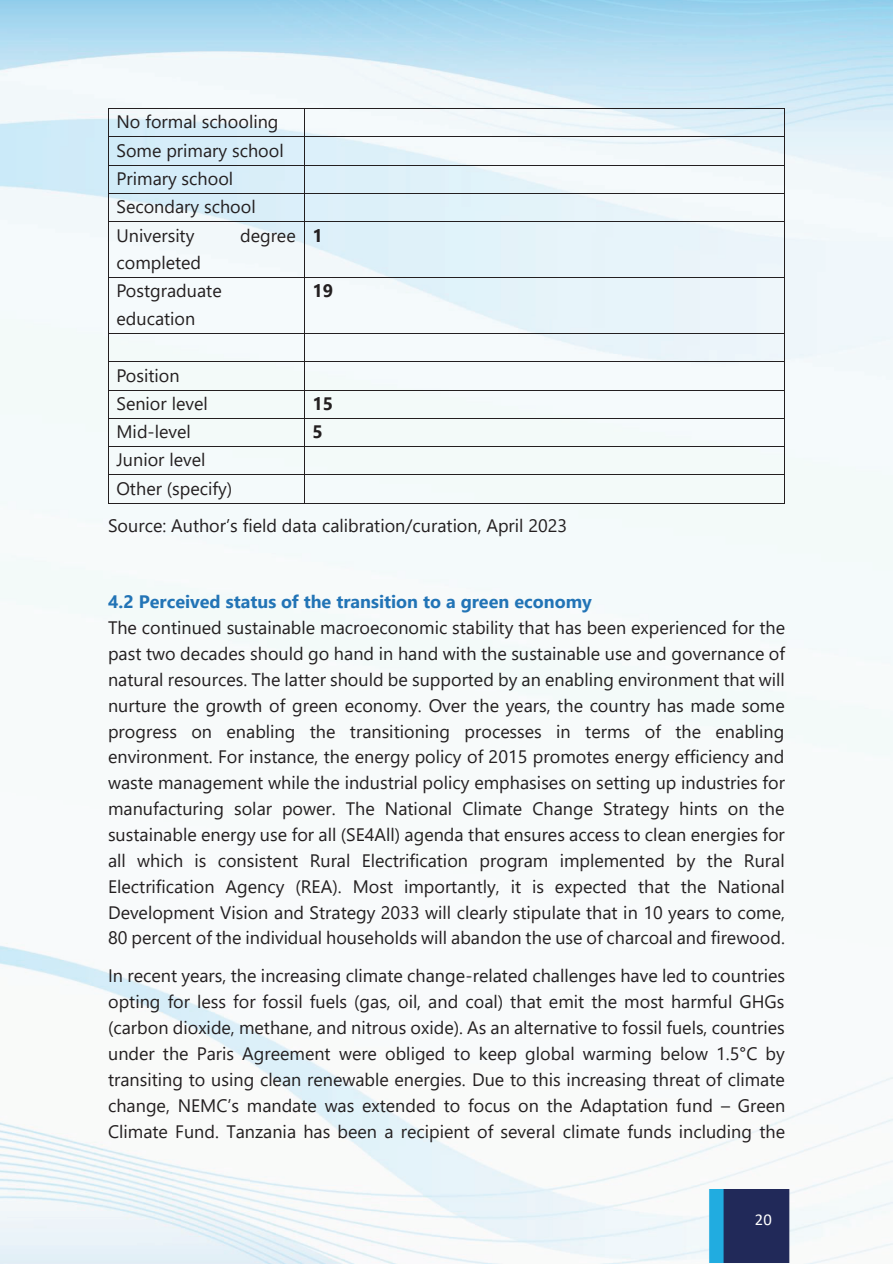
<style>
.page{position:relative;width:893px;height:1264px;background:#fff}
.page>*{position:absolute;margin:0;border:0;box-sizing:border-box;transform-origin:0 0}
.t1{font:18px/25.8px "Segoe UI";color:#231f20}
.t2{font:700 18px "Segoe UI";color:#2274b6}
.t3{font:700 18px "Segoe UI";color:#231f20}
.t4{font:16.5px "Calibri";color:#fff}
</style>
<div class="page">
<img style="left:0;top:0;width:893px;height:1263px">
<img style="left:0;top:1189px;width:893px;height:72px">
<hr style="left:109px;top:108px;width:195px;height:1px;background:#231f20">
<hr style="left:305px;top:108px;width:479px;height:1px;background:#231f20">
<hr style="left:109px;top:136px;width:195px;height:1px;background:#231f20">
<hr style="left:305px;top:136px;width:479px;height:1px;background:#231f20">
<hr style="left:109px;top:165px;width:195px;height:1px;background:#231f20">
<hr style="left:305px;top:165px;width:479px;height:1px;background:#231f20">
<hr style="left:109px;top:193px;width:195px;height:1px;background:#231f20">
<hr style="left:305px;top:193px;width:479px;height:1px;background:#231f20">
<svg style="left:108px;top:108px;width:1px;height:114px"></svg>
<hr style="left:109px;top:221px;width:195px;height:1px;background:#231f20">
<svg style="left:304px;top:108px;width:1px;height:114px"></svg>
<hr style="left:305px;top:221px;width:479px;height:1px;background:#231f20">
<svg style="left:784px;top:108px;width:1px;height:114px"></svg>
<hr style="left:108px;top:222px;width:1px;height:55px;background:#231f20">
<hr style="left:304px;top:222px;width:1px;height:55px;background:#231f20">
<hr style="left:784px;top:222px;width:1px;height:55px;background:#231f20">
<hr style="left:109px;top:277px;width:195px;height:1px;background:#231f20">
<hr style="left:305px;top:277px;width:479px;height:1px;background:#231f20">
<hr style="left:108px;top:278px;width:1px;height:55px;background:#231f20">
<hr style="left:304px;top:278px;width:1px;height:55px;background:#231f20">
<hr style="left:784px;top:278px;width:1px;height:55px;background:#231f20">
<hr style="left:109px;top:333px;width:195px;height:1px;background:#231f20">
<hr style="left:305px;top:333px;width:479px;height:1px;background:#231f20">
<hr style="left:109px;top:361px;width:195px;height:1px;background:#231f20">
<hr style="left:305px;top:361px;width:479px;height:1px;background:#231f20">
<hr style="left:109px;top:389px;width:195px;height:1px;background:#231f20">
<hr style="left:305px;top:389px;width:479px;height:1px;background:#231f20">
<hr style="left:109px;top:418px;width:195px;height:1px;background:#231f20">
<hr style="left:305px;top:418px;width:479px;height:1px;background:#231f20">
<hr style="left:109px;top:446px;width:195px;height:1px;background:#231f20">
<hr style="left:305px;top:446px;width:479px;height:1px;background:#231f20">
<hr style="left:109px;top:474px;width:195px;height:1px;background:#231f20">
<hr style="left:305px;top:474px;width:479px;height:1px;background:#231f20">
<svg style="left:108px;top:333px;width:1px;height:171px"></svg>
<hr style="left:109px;top:503px;width:195px;height:1px;background:#231f20">
<svg style="left:304px;top:333px;width:1px;height:171px"></svg>
<hr style="left:305px;top:503px;width:479px;height:1px;background:#231f20">
<svg style="left:784px;top:333px;width:1px;height:171px"></svg>
<p class="t1" style="left:116px;top:106px;width:169px;line-height:28.3px">No formal schooling<br>Some primary school<br>Primary school<br>Secondary school<br>University</p>
<p class="t1" style="left:240px;top:221px;width:57px">degree</p>
<p class="t1" style="left:116px;top:248px;width:86px">completed</p>
<p class="t3" style="left:312px;top:218px;width:12px">1</p>
<p class="t1" style="left:116px;top:275px;width:107px;line-height:27.6px">Postgraduate education</p>
<p class="t3" style="left:312px;top:274px;width:22px">19</p>
<p class="t1" style="left:116px;top:359px;width:93px;line-height:28.2px">Position<br>Senior level</p>
<p class="t3" style="left:312px;top:386px;width:22px">15</p>
<p class="t1" style="left:116px;top:417px;width:76px">Mid-level</p>
<p class="t3" style="left:312px;top:414px;width:12px">5</p>
<p class="t1" style="left:116px;top:444px;width:117px;line-height:28.2px">Junior level<br>Other (specify)</p>
<p class="t1" style="left:108px;top:511px;width:461px">Source: Author’s field data calibration/curation, April 2023</p>
<p class="t2" style="left:108px;top:584px;width:485px">4.2 Perceived status of the transition to a green economy</p>
<p class="t1" style="left:108px;top:613px;width:679px;text-align:justify">The continued sustainable macroeconomic stability that has been experienced for the past two decades should go hand in hand with the sustainable use and governance of natural resources. The latter should be supported by an enabling environment that will nurture the growth of green economy. Over the years, the country has made some progress on enabling the transitioning processes in terms of the enabling environment. For instance, the energy policy of 2015 promotes energy efficiency and waste management while the industrial policy emphasises on setting up industries for manufacturing solar power. The National Climate Change Strategy hints on the sustainable energy use for all (SE4All) agenda that ensures access to clean energies for all which is consistent Rural Electrification program implemented by the Rural Electrification Agency (REA). Most importantly, it is expected that the National Development Vision and Strategy 2033 will clearly stipulate that in 10 years to come, 80 percent of the individual households will abandon the use of charcoal and firewood.</p>
<p class="t1" style="left:108px;top:961px;width:679px;text-align:justify">In recent years, the increasing climate change-related challenges have led to countries opting for less for fossil fuels (gas, oil, and coal) that emit the most harmful GHGs (carbon dioxide, methane, and nitrous oxide). As an alternative to fossil fuels, countries under the Paris Agreement were obliged to keep global warming below 1.5°C by transiting to using clean renewable energies. Due to this increasing threat of climate change, NEMC’s mandate was extended to focus on the Adaptation fund – Green Climate Fund. Tanzania has been a recipient of several climate funds including the</p>
<p class="t4" style="left:755px;top:1207px;width:18px">20</p>
</div>
